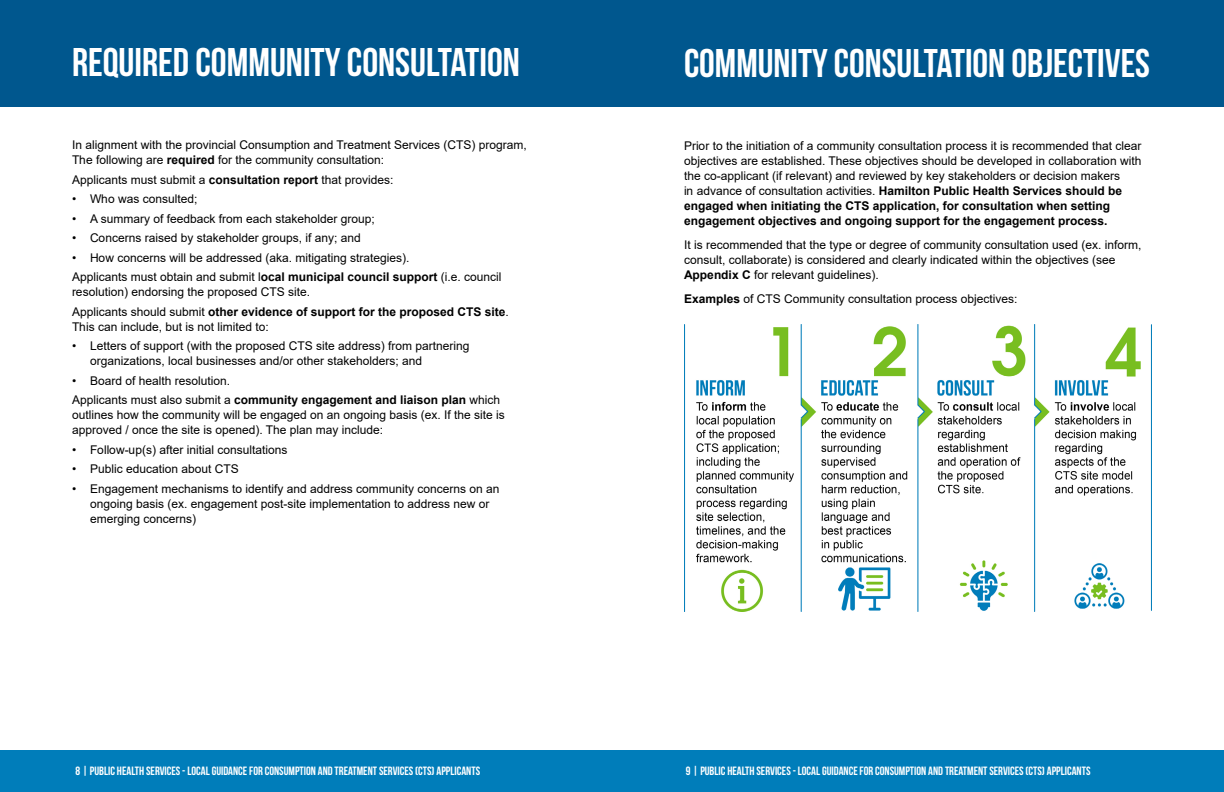
<style>
.page{position:relative;width:1224px;height:792px;background:#fff}
.page>*{position:absolute;margin:0;border:0;box-sizing:border-box;transform-origin:0 0}
.t1{font:40px "Bebas Neue";color:#fff}
.t2{font:12px/15px "Arial";color:#000}
.t3{font:12px "Bebas Neue";color:#fff}
.s1{font-weight:700}
</style>
<div class="page">
<div style="left:0;top:750px;width:1224px;height:42px;background:#007dba"></div>
<div style="left:1px;top:0;width:1223px;height:107px;background:#00578e"></div>
<img style="left:684px;top:324px;width:468px;height:287px">
<h1 class="t1" style="left:72px;top:40px;width:449px">REQUIRED COMMUNITY CONSULTATION</h1>
<p class="t2" style="left:72px;top:138px;width:456px">In alignment with the provincial Consumption and Treatment Services (CTS) program,<br>The following are <span class="s1">required</span> for the community consultation:</p>
<p class="t2" style="left:72px;top:172px;width:323px">Applicants must submit a <span class="s1">consultation report</span> that provides:</p>
<p class="t2" style="left:72px;top:192px;width:127px">• Who was consulted;</p>
<p class="t2" style="left:72px;top:211px;width:304px">• A summary of feedback from each stakeholder group;</p>
<p class="t2" style="left:72px;top:231px;width:290px">• Concerns raised by stakeholder groups, if any; and</p>
<p class="t2" style="left:72px;top:248px;width:431px;line-height:19.5px">• How concerns will be addressed (aka. mitigating strategies).<br>Applicants must obtain and submit l<span class="s1">ocal municipal council support</span> (i.e. council</p>
<p class="t2" style="left:72px;top:282px;width:438px;line-height:19.5px">resolution) endorsing the proposed CTS site.<br>Applicants should submit <span class="s1">other evidence of support for the proposed CTS site</span>.</p>
<p class="t2" style="left:72px;top:319px;width:198px">This can include, but is not limited to:</p>
<p class="t2" style="left:90px;top:339px;width:381px;text-indent:-18px">• Letters of support (with the proposed CTS site address) from partnering organizations, local businesses and/or other stakeholders; and</p>
<p class="t2" style="left:72px;top:371px;width:430px;line-height:19.5px">• Board of health resolution.<br>Applicants must also submit a <span class="s1">community engagement and liaison plan</span> which</p>
<p class="t2" style="left:72px;top:408px;width:434px">outlines how the community will be engaged on an ongoing basis (ex. If the site is approved / once the site is opened). The plan may include:</p>
<p class="t2" style="left:72px;top:442px;width:217px">• Follow-up(s) after initial consultations</p>
<p class="t2" style="left:72px;top:462px;width:168px">• Public education about CTS</p>
<p class="t2" style="left:90px;top:481px;width:411px;text-indent:-18px">• Engagement mechanisms to identify and address community concerns on an ongoing basis (ex. engagement post-site implementation to address new or emerging concerns)</p>
<h1 class="t1" style="left:684px;top:41px;width:468px">COMMUNITY CONSULTATION OBJECTIVES</h1>
<p class="t2" style="left:684px;top:138px;width:459px">Prior to the initiation of a community consultation process it is recommended that clear objectives are established. These objectives should be developed in collaboration with the co-applicant (if relevant) and reviewed by key stakeholders or decision makers<br>in advance of consultation activities. <span class="s1">Hamilton Public Health Services should be engaged when initiating the CTS application, for consultation when setting engagement objectives and ongoing support for the engagement process.</span></p>
<p class="t2" style="left:684px;top:237px;width:459px">It is recommended that the type or degree of community consultation used (ex. inform, consult, collaborate) is considered and clearly indicated within the objectives (see<br><span class="s1">Appendix C</span> for relevant guidelines).</p>
<p class="t2" style="left:684px;top:291px;width:335px"><span class="s1">Examples</span> of CTS Community consultation process objectives:</p>
<p class="t3" style="left:71px;top:764px;width:298px">8 | PUBLIC HEALTH SERVICES INDIGENOUS HEALTH STRATEGY 2022 I TERM PORT</p>
<p class="t3" style="left:75px;top:765px;width:406px">8 | PUBLIC HEALTH SERVICES - LOCAL GUIDANCE FOR CONSUMPTION AND TREATMENT SERVICES (CTS) APPLICANTS</p>
<p class="t3" style="left:686px;top:765px;width:406px">9 | PUBLIC HEALTH SERVICES - LOCAL GUIDANCE FOR CONSUMPTION AND TREATMENT SERVICES (CTS) APPLICANTS</p>
</div>
